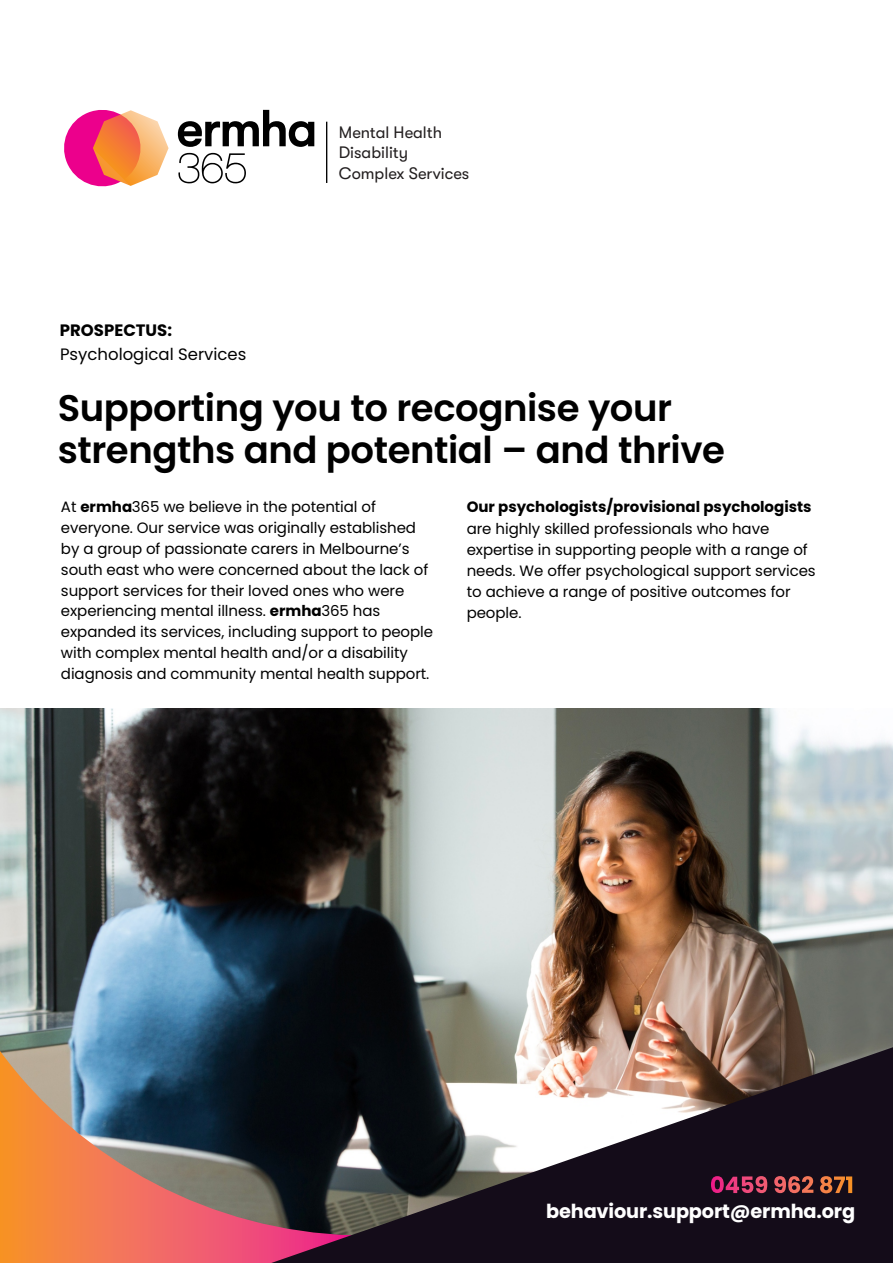
<style>
.page{position:relative;width:893px;height:1263px;background:#fff}
.page>*{position:absolute;margin:0;border:0;box-sizing:border-box;transform-origin:0 0}
.t1{font:600 37.05px/42.5px "Poppins";letter-spacing:-.01em;color:#000}
.t2{font:700 19.35px "Poppins";letter-spacing:-.01em;color:#fff}
.t3{font:16.5px/20.2px "GT Walsheim";color:#231f20}
.t4{font:16.5px "Poppins";color:#000}
.t5{font:700 16.5px "Poppins";color:#000}
.t6{font:15px/20.9px "Poppins";letter-spacing:-.005em;color:#000}
.t7{font:700 15px "Poppins";color:#000}
.s1{font-weight:700}
</style>
<div class="page">
<img style="left:0;top:708px;width:893px;height:342px">
<svg style="left:0;top:1050px;width:193px;height:213px;background:#b57d62"></svg>
<svg style="left:193px;top:1025px;width:700px;height:238px;background:#493e43"></svg>
<svg style="left:711px;top:1176px;width:141px;height:17px;background:#82363e"></svg>
<svg style="left:64px;top:110px;width:105px;height:77px"></svg>
<svg style="left:178px;top:110px;width:149px;height:73px"></svg>
<p class="t5" style="left:60px;top:319px;width:114px">PROSPECTUS:</p>
<p class="t4" style="left:60px;top:342px;width:188px">Psychological Services</p>
<p class="t3" style="left:339px;top:124px;width:132px">Mental Health<br>Disability<br>Complex Services</p>
<h1 class="t1" style="left:58px;top:387px;width:669px">Supporting you to recognise your strengths and potential – and thrive</h1>
<p class="t7" style="left:467px;top:497px;width:346px">Our psychologists/provisional psychologists</p>
<p class="t6" style="left:467px;top:518px;width:351px">are highly skilled professionals who have expertise in supporting people with a range of needs. We offer psychological support services to achieve a range of positive outcomes for people.</p>
<p class="t6" style="left:61px;top:496px;width:374px">At <span class="s1">ermha</span>365 we believe in the potential of everyone. Our service was originally established by a group of passionate carers in Melbourne’s south east who were concerned about the lack of support services for their loved ones who were experiencing mental illness. <span class="s1">ermha</span>365 has expanded its services, including support to people with complex mental health and/or a disability diagnosis and community mental health support.</p>
<p class="t2" style="left:546px;top:1198px;width:311px">behaviour.support@ermha.org</p>
</div>
